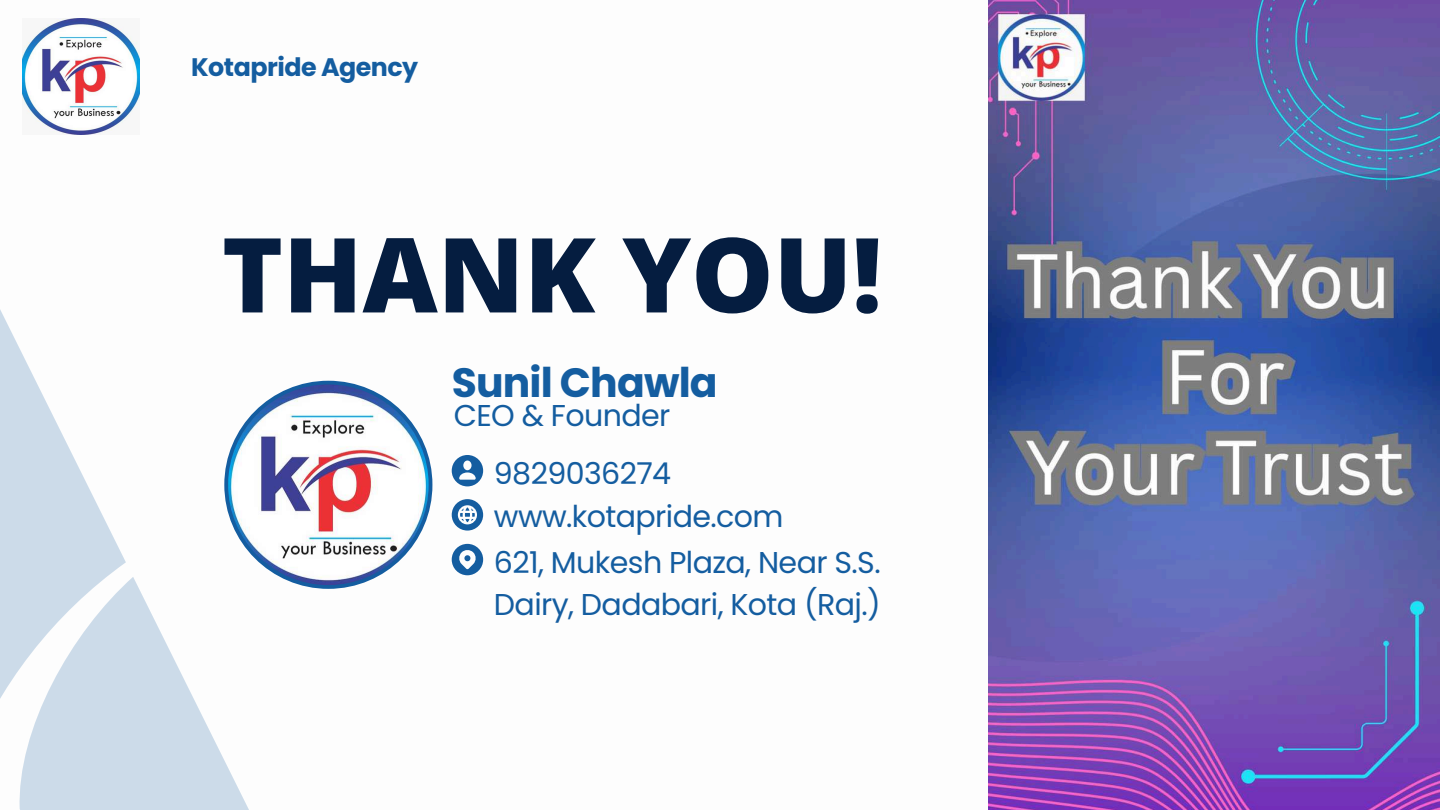
<style>
.page{position:relative;width:1440px;height:810px;background:#fff}
.page>*{position:absolute;margin:0;border:0;box-sizing:border-box;transform-origin:0 0}
.t1{font:800 103.6px "Open Sans";color:#051d40}
.t2{font:700 40.9px "Poppins";letter-spacing:-.02em;color:#145da0}
.t3{font:30.1px/46.1px "Poppins";letter-spacing:-.02em;color:#145da0}
.t4{font:700 25.3px "Poppins";letter-spacing:-.02em;color:#145da0}
</style>
<div class="page">
<svg style="left:346px;top:382px;width:86px;height:206px"></svg>
<svg style="left:452px;top:455px;width:31px;height:31px"></svg>
<svg style="left:452px;top:499px;width:31px;height:32px"></svg>
<svg style="left:452px;top:544px;width:31px;height:31px"></svg>
<svg style="left:0;top:309px;width:346px;height:501px"></svg>
<img style="left:23px;top:18px;width:116px;height:116px">
<img style="left:988px;top:0;width:452px;height:810px">
<p class="t4" style="left:191px;top:50px;width:229px">Kotapride Agency</p>
<h1 class="t1" style="left:222px;top:202px;width:662px">THANK YOU!</h1>
<h2 class="t2" style="left:452px;top:354px;width:267px">Sunil Chawla</h2>
<p class="t3" style="left:454px;top:392px;width:218px">CEO &amp; Founder</p>
<p class="t3" style="left:494px;top:450px;width:179px">9829036274</p>
<p class="t3" style="left:494px;top:493px;width:388px">www.kotapride.com<br>621, Mukesh Plaza, Near S.S.</p>
<p class="t3" style="left:494px;top:581px;width:388px">Dairy, Dadabari, Kota (Raj.)</p>
</div>
